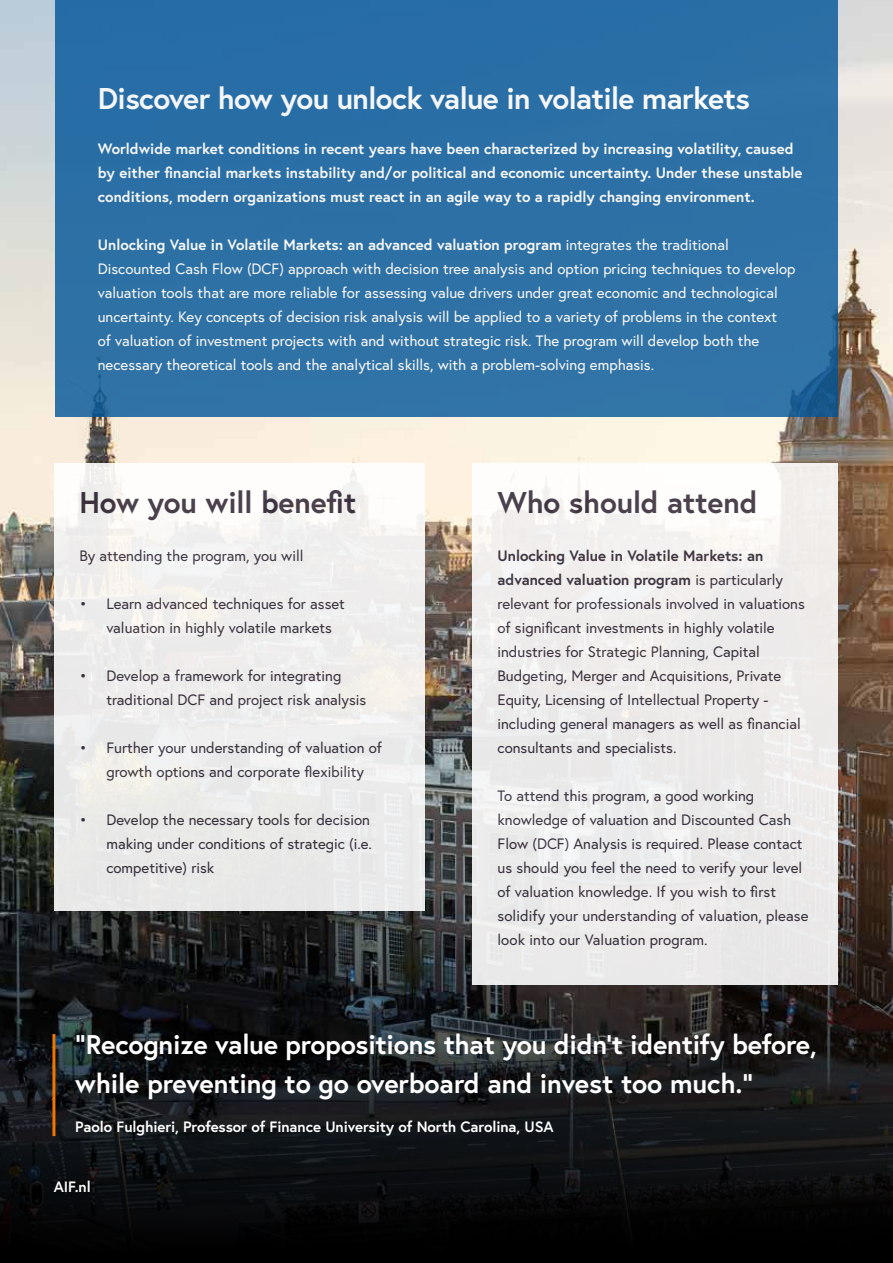
<style>
.page{position:relative;width:893px;height:1263px;background:#fff}
.page>*{position:absolute;margin:0;border:0;box-sizing:border-box;transform-origin:0 0}
.t1{font:700 30px "Europa";letter-spacing:-.02em;color:#fff}
.t2{font:700 30px "Europa";letter-spacing:-.005em;color:#372e3d}
.t3{font:700 27px/39px "Europa";letter-spacing:-.01em;color:#fff}
.t4{font:15px/24px "Europa";color:#372e3d}
.t5{font:15px/24px "Europa";color:#fff}
.t6{font:700 15px/24px "Europa";color:#fff}
.s1{font-weight:700}
</style>
<div class="page">
<img style="left:0;top:0;width:893px;height:880px">
<svg style="left:0;top:880px;width:893px;height:383px;background:#141517"></svg>
<div style="left:55px;top:0;width:783px;height:417px;background:#2c70a6"></div>
<div style="left:54px;top:463px;width:370px;height:448px;background:linear-gradient(to bottom,#f8f7f5,#e7e7e7)"></div>
<div style="left:472px;top:463px;width:366px;height:522px;background:linear-gradient(to bottom,#f6f5f3,#e8e7e8)"></div>
<hr style="left:52px;top:1034px;width:3px;height:102px;background:#ee7601">
<h1 class="t1" style="left:98px;top:78px;width:653px">Discover how you unlock value in volatile markets</h1>
<p class="t6" style="left:98px;top:136px;width:706px">Worldwide market conditions in recent years have been characterized by increasing volatility, caused by either financial markets instability and/or political and economic uncertainty. Under these unstable conditions, modern organizations must react in an agile way to a rapidly changing environment.</p>
<p class="t5" style="left:98px;top:233px;width:699px"><span class="s1">Unlocking Value in Volatile Markets: an advanced valuation program</span> integrates the traditional Discounted Cash Flow (DCF) approach with decision tree analysis and option pricing techniques to develop valuation tools that are more reliable for assessing value drivers under great economic and technological uncertainty. Key concepts of decision risk analysis will be applied to a variety of problems in the context<br>of valuation of investment projects with and without strategic risk. The program will develop both the necessary theoretical tools and the analytical skills, with a problem-solving emphasis.</p>
<h1 class="t2" style="left:79px;top:481px;width:278px">How you will benefit</h1>
<p class="t4" style="left:79px;top:543px;width:226px">By attending the program, you will</p>
<p class="t4" style="left:106px;top:591px;width:240px;text-indent:-27px">• Learn advanced techniques for asset valuation in highly volatile markets</p>
<p class="t4" style="left:106px;top:663px;width:261px;text-indent:-27px">• Develop a framework for integrating traditional DCF and project risk analysis</p>
<p class="t4" style="left:106px;top:735px;width:277px;text-indent:-27px">• Further your understanding of valuation of growth options and corporate flexibility</p>
<p class="t4" style="left:106px;top:807px;width:267px;text-indent:-27px">• Develop the necessary tools for decision making under conditions of strategic (i.e. competitive) risk</p>
<h1 class="t2" style="left:497px;top:481px;width:261px">Who should attend</h1>
<p class="t4" style="left:497px;top:543px;width:309px"><span class="s1">Unlocking Value in Volatile Markets: an advanced valuation program</span> is particularly relevant for professionals involved in valuations of significant investments in highly volatile industries for Strategic Planning, Capital Budgeting, Merger and Acquisitions, Private Equity, Licensing of Intellectual Property - including general managers as well as financial consultants and specialists.</p>
<p class="t4" style="left:497px;top:783px;width:313px">To attend this program, a good working knowledge of valuation and Discounted Cash Flow (DCF) Analysis is required. Please contact us should you feel the need to verify your level of valuation knowledge. If you wish to first solidify your understanding of valuation, please look into our Valuation program.</p>
<h2 class="t3" style="left:75px;top:1024px;width:743px">“Recognize value propositions that you didn’t identify before, while preventing to go overboard and invest too much.”</h2>
<p class="t6" style="left:75px;top:1114px;width:480px">Paolo Fulghieri, Professor of Finance University of North Carolina, USA</p>
<p class="t6" style="left:54px;top:1174px;width:38px">AIF.nl</p>
</div>
